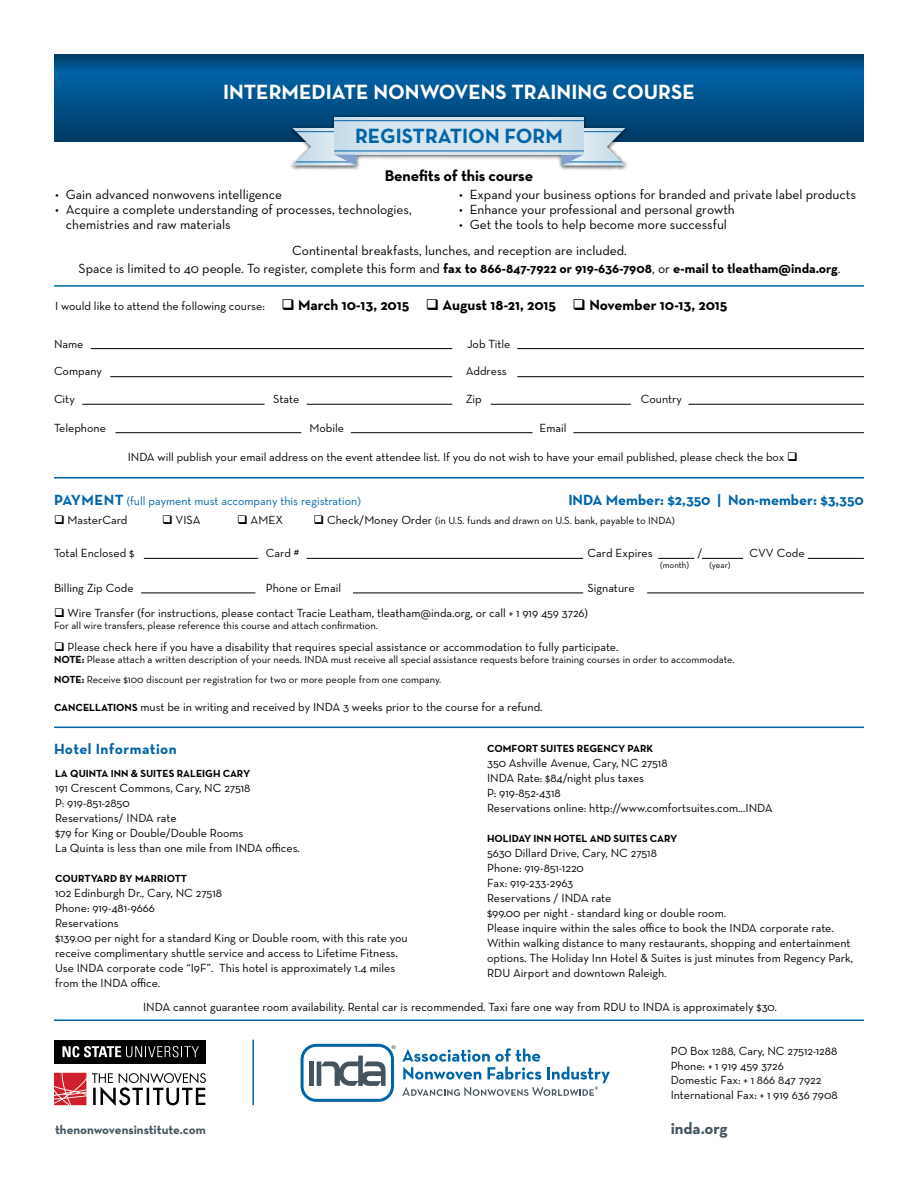
<style>
.page{position:relative;width:918px;height:1188px;background:#fff}
.page>*{position:absolute;margin:0;border:0;box-sizing:border-box;transform-origin:0 0}
.t1{font:700 21px "Neutra Text";color:#fff}
.t2{font:700 21px "Neutra Text";color:#0064a8}
.t3{font:700 16.5px "Neutra Text";color:#455560}
.t4{font:700 15.75px "Neutra Text";letter-spacing:-.01em;color:#000}
.t5{font:700 15px "Neutra Text";color:#000}
.t6{font:700 15px "Neutra Text";color:#0064a8}
.t7{font:700 15px "Neutra Text";letter-spacing:.03em;color:#0064a8}
.t8{font:13.5px/15px "Neutra Text";color:#000}
.t9{font:700 12.75px "Neutra Text";color:#455560}
.t10{font:12px/15px "Neutra Text";color:#000}
.t11{font:12px "Neutra Text";color:#0064a8}
.t12{font:10.5px "Neutra Text";color:#000}
.t13{font:700 10.5px "Neutra Text";color:#000}
.t14{font:9px "Neutra Text";color:#000}
.s1{font-weight:700}
.s2{font-weight:400;font-size:12px}
.s3{font-weight:700;font-size:15px}
.s4{font-size:12px}
.s5{font-weight:700;font-size:10.5px}
</style>
<div class="page">
<hr style="left:54px;top:1020px;width:810px;height:1px;background:#0064a8">
<hr style="left:54px;top:727px;width:810px;height:1px;background:#0064a8">
<hr style="left:54px;top:285px;width:810px;height:2px;background:#0064a8">
<hr style="left:91px;top:348px;width:361px;height:1px;background:#000">
<hr style="left:110px;top:376px;width:342px;height:1px;background:#000">
<hr style="left:82px;top:404px;width:183px;height:1px;background:#000">
<hr style="left:116px;top:432px;width:185px;height:1px;background:#000">
<hr style="left:491px;top:404px;width:140px;height:1px;background:#000">
<hr style="left:351px;top:432px;width:182px;height:1px;background:#000">
<hr style="left:307px;top:404px;width:145px;height:1px;background:#000">
<hr style="left:688px;top:404px;width:176px;height:1px;background:#000">
<hr style="left:573px;top:432px;width:291px;height:1px;background:#000">
<hr style="left:517px;top:376px;width:347px;height:1px;background:#000">
<hr style="left:517px;top:348px;width:347px;height:1px;background:#000">
<hr style="left:54px;top:477px;width:810px;height:2px;background:#0064a8">
<hr style="left:141px;top:593px;width:114px;height:1px;background:#000">
<hr style="left:353px;top:593px;width:230px;height:1px;background:#000">
<hr style="left:647px;top:593px;width:217px;height:1px;background:#000">
<hr style="left:144px;top:558px;width:114px;height:1px;background:#000">
<hr style="left:658px;top:558px;width:36px;height:1px;background:#000">
<hr style="left:808px;top:558px;width:56px;height:1px;background:#000">
<hr style="left:702px;top:558px;width:41px;height:1px;background:#000">
<hr style="left:307px;top:558px;width:276px;height:1px;background:#000">
<svg style="left:54px;top:54px;width:810px;height:87px;background:#005088"></svg>
<div style="left:288px;top:114px;width:341px;height:57px;background:#000;opacity:.75"></div>
<svg style="left:561px;top:128px;width:65px;height:38px;background:#bacedc"></svg>
<svg style="left:334px;top:117px;width:250px;height:38px;background:#cfe1eb"></svg>
<svg style="left:292px;top:128px;width:65px;height:38px;background:#bcd1df"></svg>
<hr style="left:334px;top:120px;width:250px;height:1px;background:#0064a8">
<hr style="left:334px;top:151px;width:250px;height:1px;background:#0064a8">
<svg style="left:301px;top:1044px;width:95px;height:58px"></svg>
<svg style="left:402px;top:1048px;width:208px;height:48px"></svg>
<svg style="left:92px;top:1073px;width:114px;height:33px"></svg>
<svg style="left:54px;top:1073px;width:32px;height:32px"></svg>
<div style="left:54px;top:1040px;width:152px;height:24px;background:#000"></div>
<svg style="left:62px;top:1046px;width:137px;height:11px"></svg>
<hr style="left:252px;top:1040px;width:2px;height:65px;background:#0064a8">
<p class="t1" style="left:223px;top:78px;width:473px">INTERMEDIATE NONWOVENS TRAINING COURSE</p>
<p class="t2" style="left:355px;top:123px;width:209px">REGISTRATION FORM</p>
<p class="t4" style="left:385px;top:166px;width:150px">Benefits of this course</p>
<p class="t8" style="left:55px;top:187px;width:228px">• Gain advanced nonwovens intelligence</p>
<p class="t8" style="left:66px;top:202px;width:347px;text-indent:-11px">• Acquire a complete understanding of processes, technologies, chemistries and raw materials</p>
<p class="t8" style="left:459px;top:187px;width:398px">• Expand your business options for branded and private label products</p>
<p class="t8" style="left:459px;top:202px;width:277px">• Enhance your professional and personal growth</p>
<p class="t8" style="left:459px;top:217px;width:270px">• Get the tools to help become more successful</p>
<p class="t8" style="left:292px;top:242px;width:336px">Continental breakfasts, lunches, and reception are included.</p>
<p class="t8" style="left:79px;top:261px;width:764px">Space is limited to 40 people. To register, complete this form and <span class="s1">fax to 866-847-7922 or 919-636-7908</span>, or <span class="s1">e-mail to tleatham@inda.org</span>.</p>
<p class="t5" style="left:55px;top:296px;width:674px"><span class="s2">I would like to attend the following course:</span> ❑ March 10-13, 2015 ❑ August 18-21, 2015 ❑ November 10-13, 2015</p>
<p class="t10" style="left:54px;top:336px;width:31px">Name</p>
<p class="t10" style="left:467px;top:336px;width:45px">Job Title</p>
<p class="t10" style="left:54px;top:364px;width:50px">Company</p>
<p class="t10" style="left:466px;top:364px;width:43px">Address</p>
<p class="t10" style="left:54px;top:391px;width:22px">City</p>
<p class="t10" style="left:54px;top:420px;width:53px">Telephone</p>
<p class="t10" style="left:273px;top:391px;width:28px">State</p>
<p class="t10" style="left:641px;top:391px;width:43px">Country</p>
<p class="t10" style="left:540px;top:420px;width:28px">Email</p>
<p class="t10" style="left:466px;top:391px;width:18px">Zip</p>
<p class="t10" style="left:310px;top:420px;width:36px">Mobile</p>
<p class="t10" style="left:128px;top:449px;width:672px">INDA will publish your email address on the event attendee list. If you do not wish to have your email published, please check the box ❑</p>
<p class="t6" style="left:568px;top:490px;width:297px">INDA Member: $2,350 | Non-member: $3,350</p>
<p class="t11" style="left:54px;top:493px;width:308px"><span class="s3">PAYMENT</span> (full payment must accompany this registration)</p>
<p class="t10" style="left:54px;top:512px;width:75px">❑ MasterCard</p>
<p class="t10" style="left:162px;top:512px;width:40px">❑ VISA</p>
<p class="t10" style="left:237px;top:512px;width:48px">❑ AMEX</p>
<p class="t12" style="left:314px;top:514px;width:363px">❑ <span class="s4">Check/Money Order</span> (in U.S. funds and drawn on U.S. bank, payable to INDA)</p>
<p class="t10" style="left:54px;top:546px;width:82px">Total Enclosed $</p>
<p class="t10" style="left:266px;top:546px;width:35px">Card #</p>
<p class="t10" style="left:588px;top:546px;width:67px">Card Expires</p>
<p class="t10" style="left:697px;top:546px;width:7px">/</p>
<p class="t10" style="left:750px;top:546px;width:57px">CVV Code</p>
<p class="t14" style="left:660px;top:559px;width:31px">(month)</p>
<p class="t14" style="left:709px;top:559px;width:22px">(year)</p>
<p class="t10" style="left:54px;top:580px;width:81px">Billing Zip Code</p>
<p class="t10" style="left:266px;top:580px;width:77px">Phone or Email</p>
<p class="t10" style="left:588px;top:580px;width:48px">Signature</p>
<p class="t10" style="left:54px;top:605px;width:536px">❑ Wire Transfer (for instructions, please contact Tracie Leatham, tleatham@inda.org, or call + 1 919 459 3726)</p>
<p class="t12" style="left:54px;top:619px;width:326px">For all wire transfers, please reference this course and attach confirmation.</p>
<p class="t10" style="left:54px;top:639px;width:566px">❑ Please check here if you have a disability that requires special assistance or accommodation to fully participate.</p>
<p class="t12" style="left:54px;top:653px;width:682px"><span class="s1">NOTE:</span> Please attach a written description of your needs. INDA must receive all special assistance requests before training courses in order to accommodate.</p>
<p class="t12" style="left:54px;top:673px;width:389px"><span class="s1">NOTE:</span> Receive $100 discount per registration for two or more people from one company.</p>
<p class="t10" style="left:54px;top:699px;width:490px"><span class="s5">CANCELLATIONS</span> must be in writing and received by INDA 3 weeks prior to the course for a refund.</p>
<p class="t7" style="left:54px;top:740px;width:124px">Hotel Information</p>
<p class="t13" style="left:55px;top:767px;width:197px">LA QUINTA INN &amp; SUITES RALEIGH CARY</p>
<p class="t10" style="left:55px;top:781px;width:197px">191 Crescent Commons, Cary, NC 27518</p>
<p class="t10" style="left:55px;top:796px;width:76px">P: 919-851-2850</p>
<p class="t10" style="left:55px;top:811px;width:123px">Reservations/ INDA rate</p>
<p class="t10" style="left:55px;top:826px;width:190px">$79 for King or Double/Double Rooms</p>
<p class="t10" style="left:55px;top:841px;width:246px">La Quinta is less than one mile from INDA offices.</p>
<p class="t13" style="left:55px;top:872px;width:134px">COURTYARD BY MARRIOTT</p>
<p class="t10" style="left:55px;top:886px;width:168px">102 Edinburgh Dr., Cary, NC 27518</p>
<p class="t10" style="left:55px;top:901px;width:101px">Phone: 919-481-9666</p>
<p class="t10" style="left:55px;top:916px;width:65px">Reservations</p>
<p class="t10" style="left:55px;top:931px;width:354px">$139.00 per night for a standard King or Double room, with this rate you receive complimentary shuttle service and access to Lifetime Fitness.<br>Use INDA corporate code “I9F”. This hotel is approximately 1.4 miles from the INDA office.</p>
<p class="t13" style="left:487px;top:742px;width:168px">COMFORT SUITES REGENCY PARK</p>
<p class="t10" style="left:487px;top:755px;width:182px">350 Ashville Avenue, Cary, NC 27518</p>
<p class="t10" style="left:487px;top:770px;width:159px">INDA Rate: $84/night plus taxes</p>
<p class="t10" style="left:487px;top:785px;width:75px">P: 919-852-4318</p>
<p class="t10" style="left:487px;top:800px;width:287px">Reservations online: http://www.comfortsuites.com...INDA</p>
<p class="t13" style="left:487px;top:832px;width:192px">HOLIDAY INN HOTEL AND SUITES CARY</p>
<p class="t10" style="left:487px;top:845px;width:171px">5630 Dillard Drive, Cary, NC 27518</p>
<p class="t10" style="left:487px;top:860px;width:98px">Phone: 919-851-1220</p>
<p class="t10" style="left:487px;top:875px;width:88px">Fax: 919-233-2963</p>
<p class="t10" style="left:487px;top:890px;width:126px">Reservations / INDA rate</p>
<p class="t10" style="left:487px;top:905px;width:241px">$99.00 per night - standard king or double room.</p>
<p class="t10" style="left:487px;top:920px;width:368px">Please inquire within the sales office to book the INDA corporate rate.<br>Within walking distance to many restaurants, shopping and entertainment options. The Holiday Inn Hotel &amp; Suites is just minutes from Regency Park, RDU Airport and downtown Raleigh.</p>
<p class="t10" style="left:143px;top:999px;width:635px">INDA cannot guarantee room availability. Rental car is recommended. Taxi fare one way from RDU to INDA is approximately $30.</p>
<p class="t10" style="left:671px;top:1044px;width:168px">PO Box 1288, Cary, NC 27512-1288</p>
<p class="t10" style="left:671px;top:1058px;width:115px">Phone: + 1 919 459 3726</p>
<p class="t10" style="left:671px;top:1072px;width:152px">Domestic Fax: + 1 866 847 7922</p>
<p class="t10" style="left:671px;top:1087px;width:168px">International Fax: + 1 919 636 7908</p>
<p class="t9" style="left:55px;top:1122px;width:152px">thenonwovensinstitute.com</p>
<p class="t3" style="left:671px;top:1118px;width:59px">inda.org</p>
</div>
